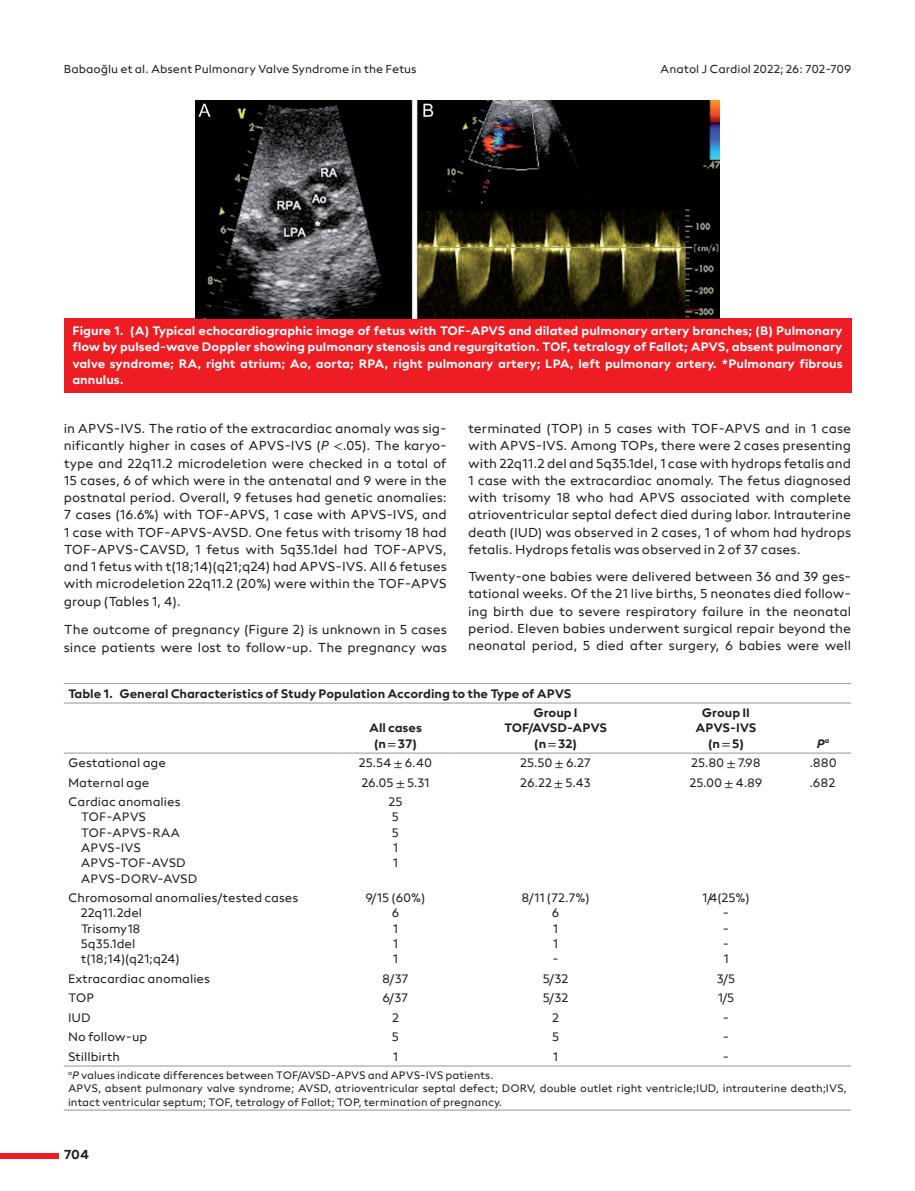
<style>
.page{position:relative;width:915px;height:1191px;background:#fff}
.page>*{position:absolute;margin:0;border:0;box-sizing:border-box;transform-origin:0 0}
.t1{font:13.5px/17.2px "neue Radial A Regular";color:#231f20;text-align:justify}
.t2{font:13.5px "neue Radial A Bold";color:#231f20}
.t3{font:12.75px/15.3px "neue Radial A Regular";color:#231f20}
.t4{font:12.75px/16.5px "neue Radial A Bold";color:#fff;text-align:justify}
.t5{font:12.75px/15.3px "neue Radial A Bold";color:#231f20;text-align:center}
.t6{font:italic 12.75px "neue Radial A Bold";color:#231f20}
.t7{font:12px "neue Radial A Regular";color:#231f20}
.t8{font:11.25px/13.5px "neue Radial A Regular";color:#231f20}
.s1{font-style:italic}
.s2{font-family:"STIX General"}
</style>
<div class="page">
<div style="left:0;top:1152px;width:58px;height:6px;background:#ee1d23"></div>
<div style="left:64px;top:318px;width:786px;height:74px;background:#ee1d23"></div>
<img style="left:196px;top:101px;width:523px;height:217px">
<hr style="left:64px;top:683px;width:786px;height:1px;background:#939598">
<hr style="left:64px;top:1109px;width:786px;height:1px;background:#939598">
<hr style="left:64px;top:702px;width:272px;height:1px;background:#939598">
<hr style="left:336px;top:702px;width:118px;height:1px;background:#939598">
<hr style="left:454px;top:702px;width:202px;height:1px;background:#939598">
<hr style="left:656px;top:702px;width:138px;height:1px;background:#939598">
<hr style="left:794px;top:702px;width:56px;height:1px;background:#939598">
<hr style="left:64px;top:753px;width:272px;height:1px;background:#939598">
<hr style="left:336px;top:753px;width:118px;height:1px;background:#939598">
<hr style="left:454px;top:753px;width:202px;height:1px;background:#939598">
<hr style="left:656px;top:753px;width:138px;height:1px;background:#939598">
<hr style="left:794px;top:753px;width:56px;height:1px;background:#939598">
<hr style="left:64px;top:1065px;width:272px;height:1px;background:#939598">
<hr style="left:336px;top:1065px;width:118px;height:1px;background:#939598">
<hr style="left:454px;top:1065px;width:202px;height:1px;background:#939598">
<hr style="left:656px;top:1065px;width:138px;height:1px;background:#939598">
<hr style="left:794px;top:1065px;width:56px;height:1px;background:#939598">
<p class="t7" style="left:64px;top:61px;width:354px">Babaoğlu et al. Absent Pulmonary Valve Syndrome in the Fetus</p>
<p class="t7" style="left:660px;top:61px;width:192px">Anatol J Cardiol 2022; 26: 702-709</p>
<p class="t4" style="left:72px;top:322px;width:771px">Figure 1. (A) Typical echocardiographic image of fetus with TOF-APVS and dilated pulmonary artery branches; (B) Pulmonary flow by pulsed-wave Doppler showing pulmonary stenosis and regurgitation. TOF, tetralogy of Fallot; APVS, absent pulmonary valve syndrome; RA, right atrium; Ao, aorta; RPA, right pulmonary artery; LPA, left pulmonary artery. *Pulmonary fibrous annulus.</p>
<p class="t1" style="left:64px;top:420px;width:384px">in APVS-IVS. The ratio of the extracardiac anomaly was sig&shy;nificantly higher in cases of APVS-IVS (<span class="s1">P</span> <span class="s2">&lt;</span>.05). The karyo&shy;type and 22q11.2 microdeletion were checked in a total of 15 cases, 6 of which were in the antenatal and 9 were in the postnatal period. Overall, 9 fetuses had genetic anomalies:<br>7 cases (16.6%) with TOF-APVS, 1 case with APVS-IVS, and 1 case with TOF-APVS-AVSD. One fetus with trisomy 18 had TOF-APVS-CAVSD, 1 fetus with 5q35.1del had TOF-APVS, and 1 fetus with t(18;14)(q21;q24) had APVS-IVS. All 6 fetuses with microdeletion 22q11.2 (20%) were within the TOF-APVS group (Tables 1, 4).</p>
<p class="t1" style="left:64px;top:621px;width:384px">The outcome of pregnancy (Figure 2) is unknown in 5 cases since patients were lost to follow-up. The pregnancy was</p>
<p class="t1" style="left:468px;top:420px;width:384px">terminated (TOP) in 5 cases with TOF-APVS and in 1 case with APVS-IVS. Among TOPs, there were 2 cases presenting with 22q11.2 del and 5q35.1del, 1 case with hydrops fetalis and 1 case with the extracardiac anomaly. The fetus diagnosed with trisomy 18 who had APVS associated with complete atrioventricular septal defect died during labor. Intrauterine death (IUD) was observed in 2 cases, 1 of whom had hydrops fetalis. Hydrops fetalis was observed in 2 of 37 cases.</p>
<p class="t1" style="left:468px;top:568px;width:384px">Twenty-one babies were delivered between 36 and 39 ges&shy;tational weeks. Of the 21 live births, 5 neonates died follow&shy;ing birth due to severe respiratory failure in the neonatal period. Eleven babies underwent surgical repair beyond the neonatal period, 5 died after surgery, 6 babies were well</p>
<p class="t5" style="left:68px;top:685px;width:505px">Table 1. General Characteristics of Study Population According to the Type of APVS</p>
<p class="t5" style="left:369px;top:720px;width:54px">All cases (n<span class="s2">=</span>37)</p>
<p class="t5" style="left:504px;top:705px;width:105px">Group I<br>TOF/AVSD-APVS (n<span class="s2">=</span>32)</p>
<p class="t5" style="left:695px;top:705px;width:63px">Group II<br>APVS-IVS (n<span class="s2">=</span>5)</p>
<p class="t6" style="left:816px;top:735px;width:14px">P<sup>a</sup></p>
<p class="t3" style="left:68px;top:755px;width:99px">Gestational age</p>
<p class="t3" style="left:358px;top:755px;width:75px">25.54 <span class="s2">±</span> 6.40</p>
<p class="t3" style="left:520px;top:755px;width:72px">25.50 <span class="s2">±</span> 6.27</p>
<p class="t3" style="left:691px;top:755px;width:71px">25.80 <span class="s2">±</span> 7.98</p>
<p class="t3" style="left:809px;top:755px;width:29px">.880</p>
<p class="t3" style="left:68px;top:774px;width:83px">Maternal age</p>
<p class="t3" style="left:361px;top:774px;width:69px">26.05 <span class="s2">±</span> 5.31</p>
<p class="t3" style="left:520px;top:774px;width:72px">26.22 <span class="s2">±</span> 5.43</p>
<p class="t3" style="left:689px;top:774px;width:75px">25.00 <span class="s2">±</span> 4.89</p>
<p class="t3" style="left:809px;top:774px;width:27px">.682</p>
<p class="t3" style="left:81px;top:794px;width:118px;text-indent:-13px">Cardiac anomalies<br>TOF-APVS<br>TOF-APVS-RAA<br>APVS-IVS<br>APVS-TOF-AVSD<br>APVS-DORV-AVSD</p>
<p class="t3" style="left:388px;top:794px;width:15px">25<br>5<br>5<br>1<br>1</p>
<p class="t3" style="left:81px;top:890px;width:219px;text-indent:-13px">Chromosomal anomalies/tested cases<br>22q11.2del<br>Trisomy18<br>5q35.1del<br>t(18;14)(q21;q24)</p>
<p class="t3" style="left:365px;top:890px;width:61px;text-align:center">9/15 (60%)<br>6<br>1<br>1<br>1</p>
<p class="t3" style="left:521px;top:890px;width:70px;text-align:center">8/11 (72.7%)<br>6<br>1<br>1<br>-</p>
<p class="t3" style="left:702px;top:890px;width:49px;text-align:center">1/4(25%) -<br>-<br>-<br>1</p>
<p class="t3" style="left:68px;top:970px;width:143px">Extracardiac anomalies</p>
<p class="t3" style="left:382px;top:970px;width:28px">8/37</p>
<p class="t3" style="left:542px;top:970px;width:27px">5/32</p>
<p class="t3" style="left:716px;top:970px;width:20px">3/5</p>
<p class="t3" style="left:68px;top:990px;width:28px">TOP</p>
<p class="t3" style="left:382px;top:990px;width:27px">6/37</p>
<p class="t3" style="left:542px;top:990px;width:27px">5/32</p>
<p class="t3" style="left:717px;top:990px;width:18px">1/5</p>
<p class="t3" style="left:68px;top:1009px;width:24px">IUD</p>
<p class="t3" style="left:392px;top:1009px;width:8px">2</p>
<p class="t3" style="left:552px;top:1009px;width:8px">2</p>
<p class="t3" style="left:722px;top:1009px;width:8px">-</p>
<p class="t3" style="left:68px;top:1029px;width:81px">No follow-up</p>
<p class="t3" style="left:392px;top:1029px;width:9px">5</p>
<p class="t3" style="left:552px;top:1029px;width:9px">5</p>
<p class="t3" style="left:722px;top:1029px;width:8px">-</p>
<p class="t3" style="left:68px;top:1048px;width:53px">Stillbirth</p>
<p class="t3" style="left:392px;top:1048px;width:7px">1</p>
<p class="t3" style="left:552px;top:1048px;width:7px">1</p>
<p class="t3" style="left:722px;top:1048px;width:8px">-</p>
<p class="t8" style="left:68px;top:1068px;width:780px"><sup>a</sup><span class="s1">P</span> values indicate differences between TOF/AVSD-APVS and APVS-IVS patients.<br>APVS, absent pulmonary valve syndrome; AVSD, atrioventricular septal defect; DORV, double outlet right ventricle;IUD, intrauterine death;IVS, intact ventricular septum; TOF, tetralogy of Fallot; TOP, termination of pregnancy.</p>
<p class="t2" style="left:64px;top:1146px;width:27px">704</p>
</div>
